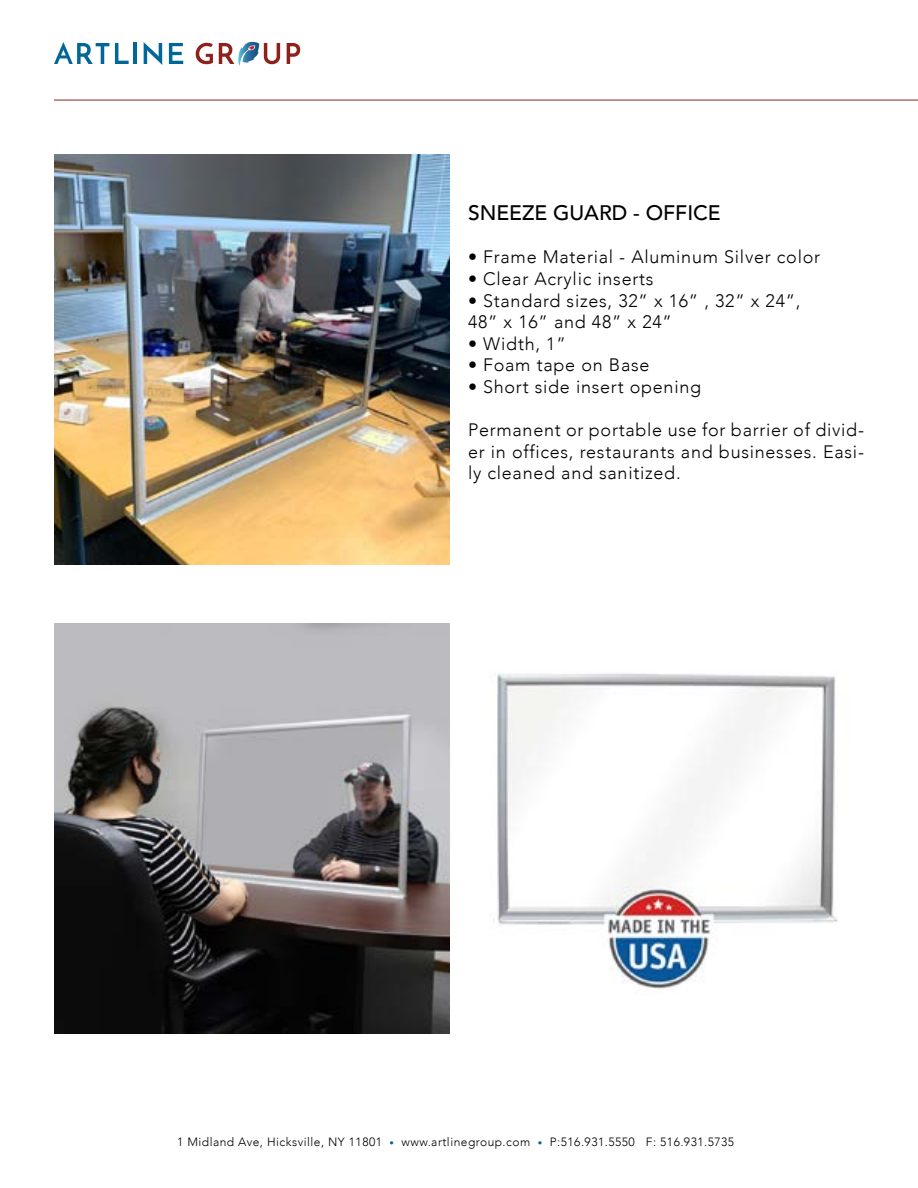
<style>
.page{position:relative;width:918px;height:1188px;background:#fff}
.page>*{position:absolute;margin:0;border:0;box-sizing:border-box;transform-origin:0 0}
.t1{font:500 21px "Avenir";color:#000}
.t2{font:300 18px/21.6px "Avenir";letter-spacing:.04em;color:#000}
.t3{font:300 12px "Avenir";letter-spacing:.04em;color:#000}
.s1{font-size:9px;color:#00679b}
</style>
<div class="page">
<svg style="left:54px;top:42px;width:55px;height:22px"></svg>
<svg style="left:115px;top:43px;width:14px;height:21px"></svg>
<hr style="left:133px;top:43px;width:4px;height:21px;background:#016799">
<svg style="left:144px;top:42px;width:18px;height:23px"></svg>
<svg style="left:169px;top:43px;width:14px;height:21px"></svg>
<svg style="left:196px;top:43px;width:17px;height:21px"></svg>
<svg style="left:287px;top:43px;width:13px;height:21px"></svg>
<svg style="left:219px;top:42px;width:61px;height:24px"></svg>
<img style="left:54px;top:154px;width:396px;height:411px">
<img style="left:54px;top:623px;width:396px;height:411px">
<img style="left:493px;top:673px;width:345px;height:316px">
<hr style="left:54px;top:100px;width:864px;height:1px;background:#8e231d">
<p class="t1" style="left:468px;top:195px;width:254px">SNEEZE GUARD - OFFICE</p>
<p class="t2" style="left:468px;top:246px;width:354px">• Frame Material - Aluminum Silver color</p>
<p class="t2" style="left:468px;top:268px;width:187px">• Clear Acrylic inserts</p>
<p class="t2" style="left:468px;top:290px;width:334px">• Standard sizes, 32” x 16” , 32” x 24”,<br>48” x 16” and 48” x 24”</p>
<p class="t2" style="left:468px;top:333px;width:99px">• Width, 1”</p>
<p class="t2" style="left:468px;top:354px;width:183px">• Foam tape on Base</p>
<p class="t2" style="left:468px;top:376px;width:235px">• Short side insert opening</p>
<p class="t2" style="left:468px;top:419px;width:398px;text-align:justify">Permanent or portable use for barrier of divid&shy;er in offices, restaurants and businesses. Easi&shy;ly cleaned and sanitized.</p>
<p class="t3" style="left:177px;top:1135px;width:559px">1 Midland Ave, Hicksville, NY 11801 <span class="s1">•</span> www.artlinegroup.com <span class="s1">•</span> P:516.931.5550 F: 516.931.5735</p>
</div>
